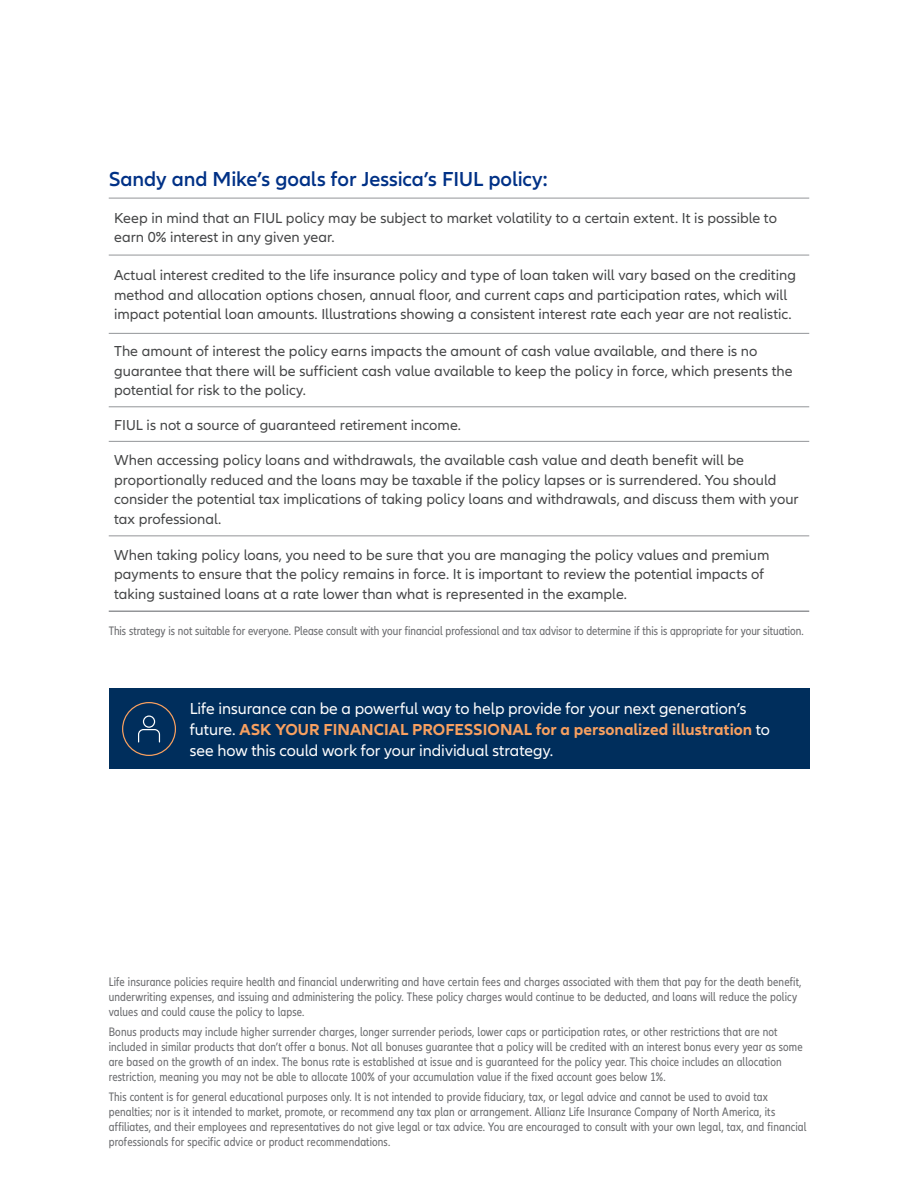
<style>
.page{position:relative;width:918px;height:1188px;background:#fff}
.page>*{position:absolute;margin:0;border:0;box-sizing:border-box;transform-origin:0 0}
.t1{font:600 21px "Allianz Neo";letter-spacing:-.005em;color:#003186}
.t2{font:16.5px/21px "Allianz Neo";letter-spacing:-.005em;color:#fff}
.t3{font:15px/19.5px "Allianz Neo";color:#454647}
.t4{font:condensed 12.75px/15px "Allianz Neo";letter-spacing:.01em;color:#6c6d70}
.s1{font-weight:700;color:#f8a060}
</style>
<div class="page">
<svg style="left:109px;top:254px;width:700px;height:187px"></svg>
<hr style="left:109px;top:198px;width:700px;height:1px;background:#939598">
<hr style="left:109px;top:255px;width:700px;height:1px;background:#939598">
<hr style="left:109px;top:333px;width:700px;height:1px;background:#939598">
<hr style="left:109px;top:406px;width:700px;height:1px;background:#939598">
<hr style="left:109px;top:441px;width:700px;height:1px;background:#939598">
<hr style="left:109px;top:535px;width:700px;height:1px;background:#939598">
<hr style="left:109px;top:610px;width:700px;height:2px;background:#939598">
<div style="left:109px;top:688px;width:700px;height:82px;background:#002e5c"></div>
<svg style="left:122px;top:702px;width:54px;height:54px"></svg>
<h1 class="t1" style="left:109px;top:167px;width:441px">Sandy and Mike’s goals for Jessica’s FIUL policy:</h1>
<p class="t3" style="left:114px;top:208px;width:664px">Keep in mind that an FIUL policy may be subject to market volatility to a certain extent. It is possible to earn 0% interest in any given year.</p>
<p class="t3" style="left:114px;top:266px;width:683px">Actual interest credited to the life insurance policy and type of loan taken will vary based on the crediting method and allocation options chosen, annual floor, and current caps and participation rates, which will impact potential loan amounts. Illustrations showing a consistent interest rate each year are not realistic.</p>
<p class="t3" style="left:114px;top:342px;width:680px">The amount of interest the policy earns impacts the amount of cash value available, and there is no guarantee that there will be sufficient cash value available to keep the policy in force, which presents the potential for risk to the policy.</p>
<p class="t3" style="left:114px;top:415px;width:348px">FIUL is not a source of guaranteed retirement income.</p>
<p class="t3" style="left:114px;top:451px;width:686px">When accessing policy loans and withdrawals, the available cash value and death benefit will be proportionally reduced and the loans may be taxable if the policy lapses or is surrendered. You should consider the potential tax implications of taking policy loans and withdrawals, and discuss them with your tax professional.</p>
<p class="t3" style="left:114px;top:545px;width:657px">When taking policy loans, you need to be sure that you are managing the policy values and premium payments to ensure that the policy remains in force. It is important to review the potential impacts of taking sustained loans at a rate lower than what is represented in the example.</p>
<p class="t4" style="left:109px;top:623px;width:696px">This strategy is not suitable for everyone. Please consult with your financial professional and tax advisor to determine if this is appropriate for your situation.</p>
<p class="t2" style="left:190px;top:699px;width:582px">Life insurance can be a powerful way to help provide for your next generation’s future. <span class="s1">ASK YOUR FINANCIAL PROFESSIONAL for a personalized illustration</span> to see how this could work for your individual strategy.</p>
<p class="t4" style="left:109px;top:975px;width:694px">Life insurance policies require health and financial underwriting and have certain fees and charges associated with them that pay for the death benefit, underwriting expenses, and issuing and administering the policy. These policy charges would continue to be deducted, and loans will reduce the policy values and could cause the policy to lapse.</p>
<p class="t4" style="left:109px;top:1025px;width:695px">Bonus products may include higher surrender charges, longer surrender periods, lower caps or participation rates, or other restrictions that are not included in similar products that don’t offer a bonus. Not all bonuses guarantee that a policy will be credited with an interest bonus every year as some are based on the growth of an index. The bonus rate is established at issue and is guaranteed for the policy year. This choice includes an allocation restriction, meaning you may not be able to allocate 100% of your accumulation value if the fixed account goes below 1%.</p>
<p class="t4" style="left:109px;top:1090px;width:699px">This content is for general educational purposes only. It is not intended to provide fiduciary, tax, or legal advice and cannot be used to avoid tax penalties; nor is it intended to market, promote, or recommend any tax plan or arrangement. Allianz Life Insurance Company of North America, its affiliates, and their employees and representatives do not give legal or tax advice. You are encouraged to consult with your own legal, tax, and financial professionals for specific advice or product recommendations.</p>
</div>
